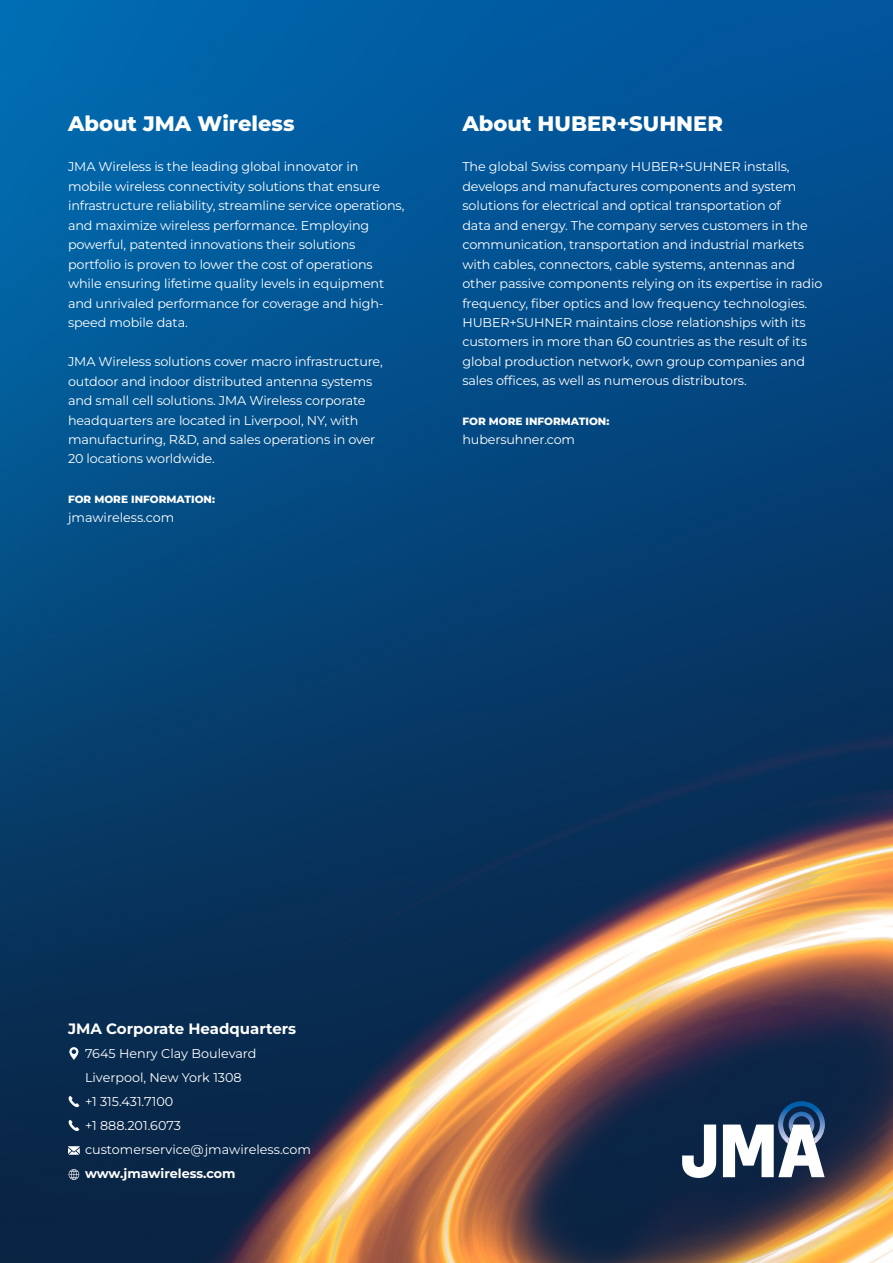
<style>
.page{position:relative;width:893px;height:1263px;background:#fff}
.page>*{position:absolute;margin:0;border:0;box-sizing:border-box;transform-origin:0 0}
.t1{font:800 21px "Montserrat";color:#fff}
.t2{font:700 15px "Montserrat";color:#fff}
.t3{font:12.75px/19.5px "Montserrat";letter-spacing:-.01em;color:#fff}
.t4{font:700 12.75px "Montserrat";color:#fff}
.t5{font:800 10.5px "Montserrat";color:#fff}
</style>
<div class="page">
<img style="left:0;top:0;width:893px;height:1263px">
<svg style="left:68px;top:1146px;width:12px;height:9px"></svg>
<svg style="left:69px;top:1047px;width:9px;height:13px"></svg>
<svg style="left:69px;top:1169px;width:10px;height:11px"></svg>
<svg style="left:69px;top:1096px;width:10px;height:11px"></svg>
<svg style="left:69px;top:1120px;width:10px;height:11px"></svg>
<svg style="left:682px;top:1124px;width:34px;height:54px"></svg>
<svg style="left:723px;top:1101px;width:102px;height:76px"></svg>
<h1 class="t1" style="left:68px;top:109px;width:228px">About JMA Wireless</h1>
<p class="t3" style="left:68px;top:156px;width:338px">JMA Wireless is the leading global innovator in mobile wireless connectivity solutions that ensure infrastructure reliability, streamline service operations, and maximize wireless performance. Employing powerful, patented innovations their solutions portfolio is proven to lower the cost of operations while ensuring lifetime quality levels in equipment and unrivaled performance for coverage and high&shy;speed mobile data.</p>
<p class="t3" style="left:68px;top:351px;width:316px">JMA Wireless solutions cover macro infrastructure, outdoor and indoor distributed antenna systems and small cell solutions. JMA Wireless corporate headquarters are located in Liverpool, NY, with manufacturing, R&amp;D, and sales operations in over 20 locations worldwide.</p>
<p class="t5" style="left:68px;top:492px;width:148px">FOR MORE INFORMATION:</p>
<p class="t3" style="left:68px;top:507px;width:108px">jmawireless.com</p>
<h1 class="t1" style="left:462px;top:109px;width:262px">About HUBER+SUHNER</h1>
<p class="t3" style="left:462px;top:156px;width:361px">The global Swiss company HUBER+SUHNER installs, develops and manufactures components and system solutions for electrical and optical transportation of<br>data and energy. The company serves customers in the communication, transportation and industrial markets with cables, connectors, cable systems, antennas and other passive components relying on its expertise in radio frequency, fiber optics and low frequency technologies.<br>HUBER+SUHNER maintains close relationships with its customers in more than 60 countries as the result of its global production network, own group companies and sales offices, as well as numerous distributors.</p>
<p class="t5" style="left:462px;top:414px;width:148px">FOR MORE INFORMATION:</p>
<p class="t3" style="left:462px;top:429px;width:114px">hubersuhner.com</p>
<p class="t2" style="left:68px;top:1018px;width:230px">JMA Corporate Headquarters</p>
<p class="t3" style="left:85px;top:1041px;width:228px;line-height:24px">7645 Henry Clay Boulevard<br>Liverpool, New York 1308<br>+1 315.431.7100<br>+1 888.201.6073 customerservice@jmawireless.com</p>
<p class="t4" style="left:85px;top:1165px;width:152px">www.jmawireless.com</p>
</div>
